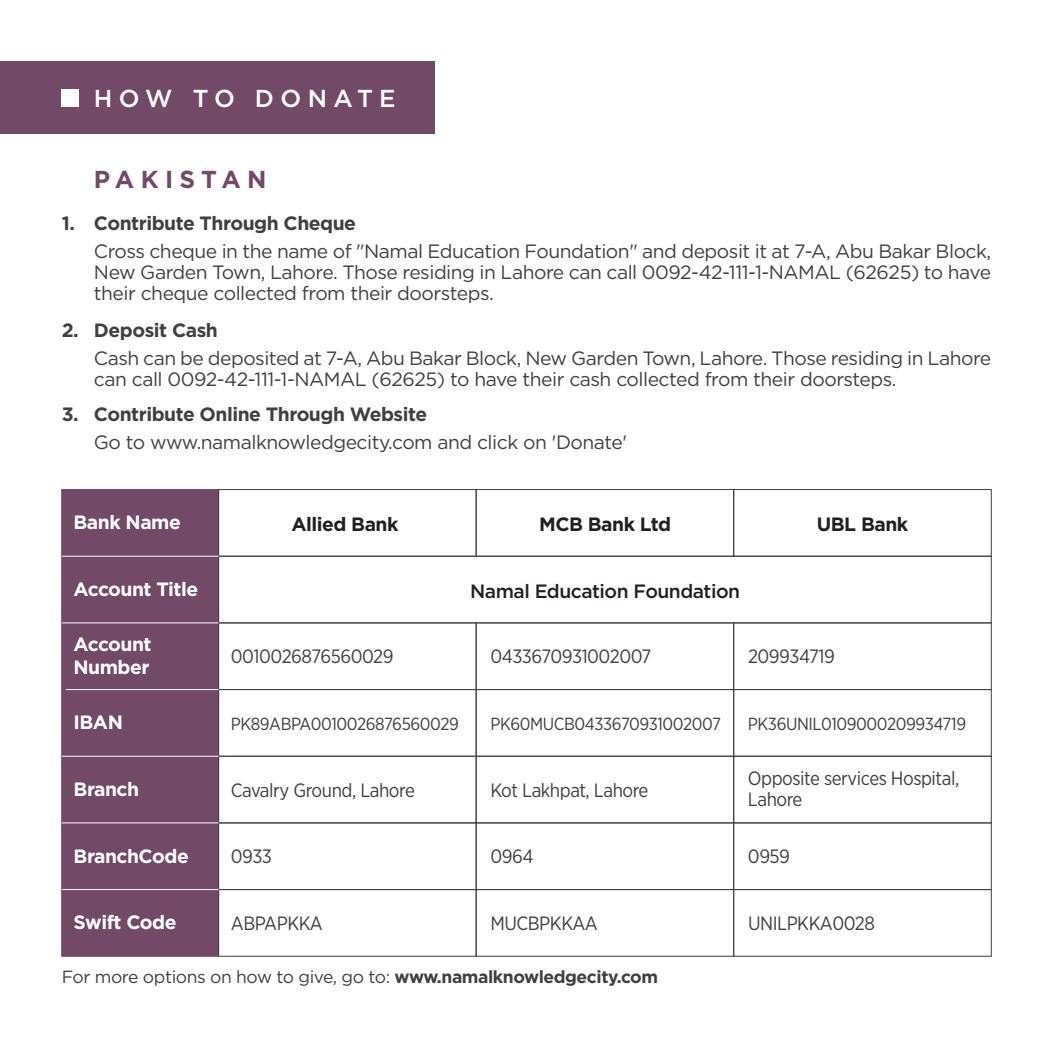
<style>
.page{position:relative;width:1053px;height:1053px;background:#fff}
.page>*{position:absolute;margin:0;border:0;box-sizing:border-box;transform-origin:0 0}
.t1{font:500 24.5px "Gotham";letter-spacing:.26em;color:#fff}
.t2{font:700 24.5px "Gotham";letter-spacing:.26em;color:#724967}
.t3{font:19.25px/21px "Gotham";letter-spacing:-.025em;color:#404041;text-align:justify}
.t4{font:19.25px/21px "Gotham Narrow";letter-spacing:-.025em;color:#404041}
.t5{font:700 19.25px "Gotham";letter-spacing:-.025em;color:#404041}
.t6{font:700 19.25px/22.8px "Gotham";letter-spacing:-.025em;color:#fff}
.t7{font:700 19.25px "Gotham";letter-spacing:-.025em;color:#231f20}
.t8{font:500 19.25px "Gotham";letter-spacing:-.025em;color:#231f20}
.t9{font:17.5px "Gotham Narrow";letter-spacing:-.025em;color:#404041}
.t10{font:17.5px "Gotham";letter-spacing:-.025em;color:#404041}
.s1{font-weight:700}
</style>
<div class="page">
<div style="left:0;top:62px;width:434px;height:72px;background:#724967"></div>
<div style="left:62px;top:89px;width:17px;height:18px;background:#fff"></div>
<div style="left:61px;top:489px;width:158px;height:67px;background:#724967"></div>
<div style="left:218px;top:489px;width:258px;height:67px;border:1px solid #404041"></div>
<div style="left:475px;top:489px;width:259px;height:67px;border:1px solid #404041"></div>
<div style="left:733px;top:489px;width:258px;height:67px;border:1px solid #404041"></div>
<div style="left:61px;top:555px;width:158px;height:68px;background:#724967;border:1px solid #724967"></div>
<div style="left:218px;top:555px;width:773px;height:68px;border:1px solid #404041"></div>
<div style="left:61px;top:622px;width:158px;height:67px;background:#724967;border:1px solid #724967"></div>
<div style="left:218px;top:622px;width:258px;height:67px;border:1px solid #404041"></div>
<div style="left:475px;top:622px;width:259px;height:67px;border:1px solid #404041"></div>
<div style="left:733px;top:622px;width:258px;height:67px;border:1px solid #404041"></div>
<div style="left:61px;top:689px;width:158px;height:67px;background:#724967;border:1px solid #724967"></div>
<div style="left:218px;top:689px;width:258px;height:67px;border:1px solid #404041"></div>
<div style="left:475px;top:689px;width:259px;height:67px;border:1px solid #404041"></div>
<div style="left:733px;top:689px;width:258px;height:67px;border:1px solid #404041"></div>
<div style="left:61px;top:755px;width:158px;height:68px;background:#724967;border:1px solid #724967"></div>
<div style="left:218px;top:755px;width:258px;height:68px;border:1px solid #404041"></div>
<div style="left:475px;top:755px;width:259px;height:68px;border:1px solid #404041"></div>
<div style="left:733px;top:755px;width:258px;height:68px;border:1px solid #404041"></div>
<div style="left:61px;top:822px;width:158px;height:67px;background:#724967;border:1px solid #724967"></div>
<div style="left:218px;top:822px;width:258px;height:67px;border:1px solid #404041"></div>
<div style="left:475px;top:822px;width:259px;height:67px;border:1px solid #404041"></div>
<div style="left:733px;top:822px;width:258px;height:67px;border:1px solid #404041"></div>
<div style="left:61px;top:888px;width:158px;height:68px;background:#724967;border:1px solid #724967"></div>
<div style="left:218px;top:888px;width:258px;height:68px;border:1px solid #404041"></div>
<div style="left:475px;top:888px;width:259px;height:68px;border:1px solid #404041"></div>
<div style="left:733px;top:888px;width:258px;height:68px;border:1px solid #404041"></div>
<hr style="left:62px;top:555px;width:156px;height:1px;background:#fff">
<hr style="left:62px;top:622px;width:156px;height:1px;background:#fff">
<hr style="left:66px;top:689px;width:152px;height:1px;background:#fff">
<hr style="left:62px;top:755px;width:156px;height:1px;background:#fff">
<hr style="left:62px;top:822px;width:156px;height:1px;background:#fff">
<hr style="left:62px;top:888px;width:156px;height:1px;background:#fff">
<p class="t1" style="left:94px;top:82px;width:303px">HOW TO DONATE</p>
<p class="t5" style="left:62px;top:212px;width:15px">1.</p>
<p class="t5" style="left:62px;top:319px;width:19px">2.</p>
<p class="t5" style="left:62px;top:402px;width:18px">3.</p>
<p class="t2" style="left:94px;top:165px;width:174px">PAKISTAN</p>
<p class="t5" style="left:94px;top:212px;width:263px">Contribute Through Cheque</p>
<p class="t3" style="left:94px;top:240px;width:898px">Cross cheque in the name of "Namal Education Foundation" and deposit it at 7-A, Abu Bakar Block, New Garden Town, Lahore. Those residing in Lahore can call 0092-42-111-1-NAMAL (62625) to have their cheque collected from their doorsteps.</p>
<p class="t5" style="left:94px;top:319px;width:125px">Deposit Cash</p>
<p class="t3" style="left:94px;top:347px;width:898px">Cash can be deposited at 7-A, Abu Bakar Block, New Garden Town, Lahore. Those residing in Lahore can call 0092-42-111-1-NAMAL (62625) to have their cash collected from their doorsteps.</p>
<p class="t5" style="left:94px;top:402px;width:334px">Contribute Online Through Website</p>
<p class="t3" style="left:94px;top:430px;width:534px">Go to www.namalknowledgecity.com and click on 'Donate'</p>
<p class="t6" style="left:74px;top:510px;width:109px">Bank Name</p>
<p class="t7" style="left:291px;top:513px;width:109px">Allied Bank</p>
<p class="t7" style="left:539px;top:513px;width:133px">MCB Bank Ltd</p>
<p class="t6" style="left:73px;top:577px;width:126px">Account Title</p>
<p class="t8" style="left:470px;top:578px;width:271px">Namal Education Foundation</p>
<p class="t7" style="left:816px;top:513px;width:93px">UBL Bank</p>
<p class="t6" style="left:73px;top:632px;width:80px">Account<br>Number</p>
<p class="t4" style="left:231px;top:645px;width:164px">0010026876560029</p>
<p class="t4" style="left:490px;top:645px;width:162px">0433670931002007</p>
<p class="t4" style="left:747px;top:645px;width:88px">209934719</p>
<p class="t6" style="left:73px;top:710px;width:51px">IBAN</p>
<p class="t9" style="left:231px;top:712px;width:229px">PK89ABPA0010026876560029</p>
<p class="t9" style="left:490px;top:712px;width:232px">PK60MUCB0433670931002007</p>
<p class="t9" style="left:747px;top:712px;width:220px">PK36UNIL0109000209934719</p>
<p class="t6" style="left:74px;top:777px;width:67px">Branch</p>
<p class="t4" style="left:231px;top:779px;width:185px">Cavalry Ground, Lahore</p>
<p class="t4" style="left:490px;top:779px;width:159px">Kot Lakhpat, Lahore</p>
<p class="t4" style="left:747px;top:767px;width:213px">Opposite services Hospital,<br>Lahore</p>
<p class="t6" style="left:74px;top:843px;width:117px">BranchCode</p>
<p class="t4" style="left:231px;top:845px;width:43px">0933</p>
<p class="t4" style="left:490px;top:845px;width:45px">0964</p>
<p class="t4" style="left:747px;top:845px;width:44px">0959</p>
<p class="t6" style="left:74px;top:910px;width:104px">Swift Code</p>
<p class="t4" style="left:231px;top:912px;width:93px">ABPAPKKA</p>
<p class="t4" style="left:490px;top:912px;width:109px">MUCBPKKAA</p>
<p class="t4" style="left:747px;top:912px;width:128px">UNILPKKA0028</p>
<p class="t10" style="left:62px;top:965px;width:597px">For more options on how to give, go to: <span class="s1">www.namalknowledgecity.com</span></p>
</div>
